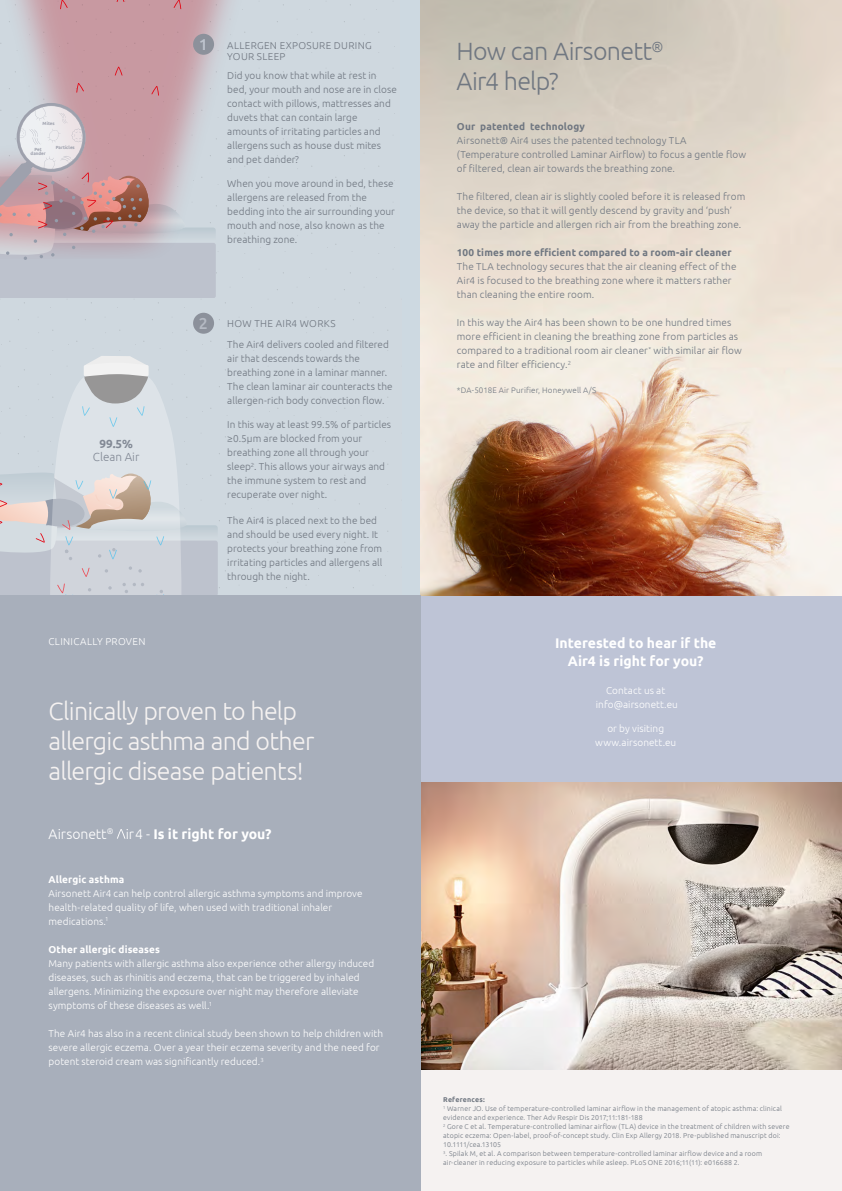
<style>
.page{position:relative;width:842px;height:1191px;background:#fff}
.page>*{position:absolute;margin:0;border:0;box-sizing:border-box;transform-origin:0 0}
.t1{font:300 25px/30px "Ubuntu";letter-spacing:-.03em;color:#f5f2f1}
.t2{font:300 25px/30px "Ubuntu";letter-spacing:-.025em;color:#707781}
.t3{font:500 15.8px "Ubuntu";color:#b5bac3}
.t4{font:500 15.8px "Ubuntu";color:#bfc4ce}
.t5{font:700 14px/18px "Ubuntu";color:#fff;text-align:center}
.t6{font:300 14px "Ubuntu";letter-spacing:-.005em;color:#fff}
.t7{font:300 11.7px "Ubuntu";color:#828995}
.t8{font:700 11.7px "Ubuntu";color:#828995}
.t9{font:300 10px/14px "Ubuntu";letter-spacing:.005em;color:#707781}
.t10{font:300 10px/14px "Ubuntu";letter-spacing:.005em;color:#fff}
.t11{font:700 10px "Ubuntu";letter-spacing:.015em;color:#707781}
.t12{font:700 10px "Ubuntu";letter-spacing:.01em;color:#fff}
.t13{font:300 10px/11.7px "Ubuntu";letter-spacing:.03em;color:#707781}
.t14{font:300 10px "Ubuntu";letter-spacing:.035em;color:#fff}
.t15{font:300 8px "Ubuntu";letter-spacing:.02em;color:#707781}
.t16{font:300 7px/9px "Ubuntu";letter-spacing:.025em;color:#707781}
.t17{font:700 4.5px/4.6px "Ubuntu";color:#9ea1ad;text-align:center}
.s1{font-weight:300}
.s2{font-weight:700}
</style>
<div class="page">
<img style="left:421px;top:782px;width:421px;height:288px">
<div style="left:421px;top:1070px;width:421px;height:121px;background:#f5f2f1"></div>
<div style="left:421px;top:595px;width:421px;height:187px;background:#bec4d6"></div>
<svg style="left:0;top:0;width:421px;height:298px;background:#cdc9d0"></svg>
<svg style="left:115px;top:67px;width:8px;height:8px"></svg>
<svg style="left:117px;top:0;width:7px;height:2px"></svg>
<svg style="left:76px;top:83px;width:8px;height:10px"></svg>
<svg style="left:60px;top:0;width:8px;height:9px"></svg>
<svg style="left:151px;top:86px;width:8px;height:10px"></svg>
<svg style="left:174px;top:0;width:7px;height:9px"></svg>
<div style="left:0;top:298px;width:421px;height:297px;background:#cdd9e1"></div>
<svg style="left:0;top:356px;width:218px;height:239px"></svg>
<img style="left:421px;top:0;width:421px;height:595px">
<div style="left:193px;top:313px;width:21px;height:21px;background:#8c919b;border-radius:50%"></div>
<div style="left:17px;top:103px;width:69px;height:69px;border:3px solid #9ea1ad;border-radius:50%"></div>
<div style="left:19px;top:106px;width:64px;height:63px;background:#eeeef1;border-radius:50%"></div>
<svg style="left:0;top:155px;width:216px;height:143px;background:#c1afb6"></svg>
<svg style="left:19px;top:106px;width:64px;height:39px"></svg>
<div style="left:19px;top:105px;width:64px;height:65px;border:1px solid #9ea1ad;border-radius:50%"></div>
<div style="left:0;top:595px;width:421px;height:596px;background:#a8afbb"></div>
<div style="left:193px;top:34px;width:21px;height:21px;background:#8c919b;border-radius:50%"></div>
<svg style="left:117px;top:829px;width:8px;height:9px"></svg>
<p class="t17" style="left:43px;top:121px;width:14px">Mites</p>
<p class="t17" style="left:31px;top:147px;width:17px">Pet dander</p>
<p class="t17" style="left:56px;top:145px;width:21px">Particles</p>
<p class="t8" style="left:99px;top:436px;width:35px">99.5%</p>
<p class="t7" style="left:93px;top:449px;width:48px">Clean Air</p>
<p class="t14" style="left:49px;top:635px;width:98px">CLINICALLY PROVEN</p>
<h2 class="t4" style="left:199px;top:34px;width:10px">1</h2>
<p class="t13" style="left:227px;top:39px;width:146px">ALLERGEN EXPOSURE DURING<br>YOUR SLEEP</p>
<p class="t9" style="left:227px;top:68px;width:171px">Did you know that while at rest in bed, your mouth and nose are in close contact with pillows, mattresses and duvets that can contain large amounts of irritating particles and allergens such as house dust mites and pet dander?</p>
<p class="t9" style="left:227px;top:176px;width:169px">When you move around in bed, these allergens are released from the bedding into the air surrounding your mouth and nose, also known as the breathing zone.</p>
<h2 class="t3" style="left:199px;top:313px;width:10px">2</h2>
<p class="t9" style="left:227px;top:313px;width:163px;line-height:20.5px">HOW THE AIR4 WORKS<br>The Air4 delivers cooled and filtered</p>
<p class="t9" style="left:227px;top:351px;width:167px">air that descends towards the breathing zone in a laminar manner.<br>The clean laminar air counteracts the allergen-rich body convection flow.</p>
<p class="t9" style="left:227px;top:417px;width:165px">In this way at least 99.5% of particles ≥0.5μm are blocked from your breathing zone all through your sleep<sup>2</sup>. This allows your airways and the immune system to rest and recuperate over night.</p>
<p class="t9" style="left:227px;top:513px;width:157px">The Air4 is placed next to the bed and should be used every night. It protects your breathing zone from irritating particles and allergens all through the night.</p>
<h1 class="t1" style="left:49px;top:695px;width:267px">Clinically proven to help allergic asthma and other allergic disease patients!</h1>
<h3 class="t5" style="left:126px;top:824px;width:147px"><span class="s1">ir 4</span> Is it right for you?</h3>
<h3 class="t6" style="left:49px;top:825px;width:66px">Airsonett<sup>®</sup></h3>
<h3 class="t6" style="left:146px;top:825px;width:5px">-</h3>
<p class="t12" style="left:49px;top:873px;width:77px">Allergic asthma</p>
<p class="t10" style="left:49px;top:886px;width:316px">Airsonett Air4 can help control allergic asthma symptoms and improve health-related quality of life, when used with traditional inhaler medications.<sup>1</sup></p>
<p class="t12" style="left:49px;top:943px;width:113px">Other allergic diseases</p>
<p class="t10" style="left:49px;top:956px;width:327px">Many patients with allergic asthma also experience other allergy induced diseases, such as rhinitis and eczema, that can be triggered by inhaled allergens. Minimizing the exposure over night may therefore alleviate symptoms of these diseases as well.<sup>1</sup></p>
<p class="t10" style="left:49px;top:1026px;width:336px">The Air4 has also in a recent clinical study been shown to help children with severe allergic eczema. Over a year their eczema severity and the need for potent steroid cream was significantly reduced.<sup>3</sup></p>
<h1 class="t2" style="left:456px;top:36px;width:208px">How can Airsonett<sup>®<br></sup>Air4 help?</h1>
<p class="t11" style="left:457px;top:120px;width:130px">Our patented technology</p>
<p class="t9" style="left:457px;top:133px;width:291px">Airsonett® Air4 uses the patented technology TLA (Temperature controlled Laminar Airflow) to focus a gentle flow of fi ltered, clean air towards the breathing zone.</p>
<p class="t9" style="left:457px;top:189px;width:290px">The fi ltered, clean air is slightly cooled before it is released from the device, so that it will gently descend by gravity and ‘push’ away the particle and allergen rich air from the breathing zone.</p>
<p class="t11" style="left:457px;top:246px;width:276px">100 times more efficient compared to a room-air cleaner</p>
<p class="t9" style="left:457px;top:259px;width:281px">The TLA technology secures that the air cleaning effect of the<br>Air4 is focused to the breathing zone where it matters rather than cleaning the entire room.</p>
<p class="t9" style="left:457px;top:315px;width:286px">In this way the Air4 has been shown to be one hundred times more efficient in cleaning the breathing zone from particles as compared to a traditional room air cleaner<sup>*</sup> with similar air flow rate and filter efficiency.<sup>2</sup></p>
<p class="t15" style="left:457px;top:385px;width:141px">*DA-5018E Air Purifier, Honeywell A/S</p>
<h3 class="t5" style="left:555px;top:633px;width:163px">Interested to hear if the<br>Air4 is right for you?</h3>
<p class="t10" style="left:596px;top:683px;width:83px;text-align:center">Contact us at info@airsonett.eu</p>
<p class="t10" style="left:595px;top:721px;width:83px;text-align:center">or by visiting www.airsonett.eu</p>
<p class="t16" style="left:443px;top:1095px;width:348px"><span class="s2">References:<br></span><sup>1</sup> Warner JO. Use of temperature-controlled laminar airflow in the management of atopic asthma: clinical evidence and experience. Ther Adv Respir Dis 2017;11:181-188<br><sup>2</sup> Gore C et al. Temperature-controlled laminar airflow (TLA) device in the treatment of children with severe atopic eczema: Open-label, proof-of-concept study. Clin Exp Allergy 2018. Pre-published manuscript doi:<br>10.1111/cea.13105</p>
<p class="t16" style="left:443px;top:1149px;width:320px"><sup>3</sup>. Spilak M, et al. A comparison between temperature-controlled laminar airflow device and a room air-cleaner in reducing exposure to particles while asleep. PLoS ONE 2016;11(11): e016688 2.</p>
</div>
